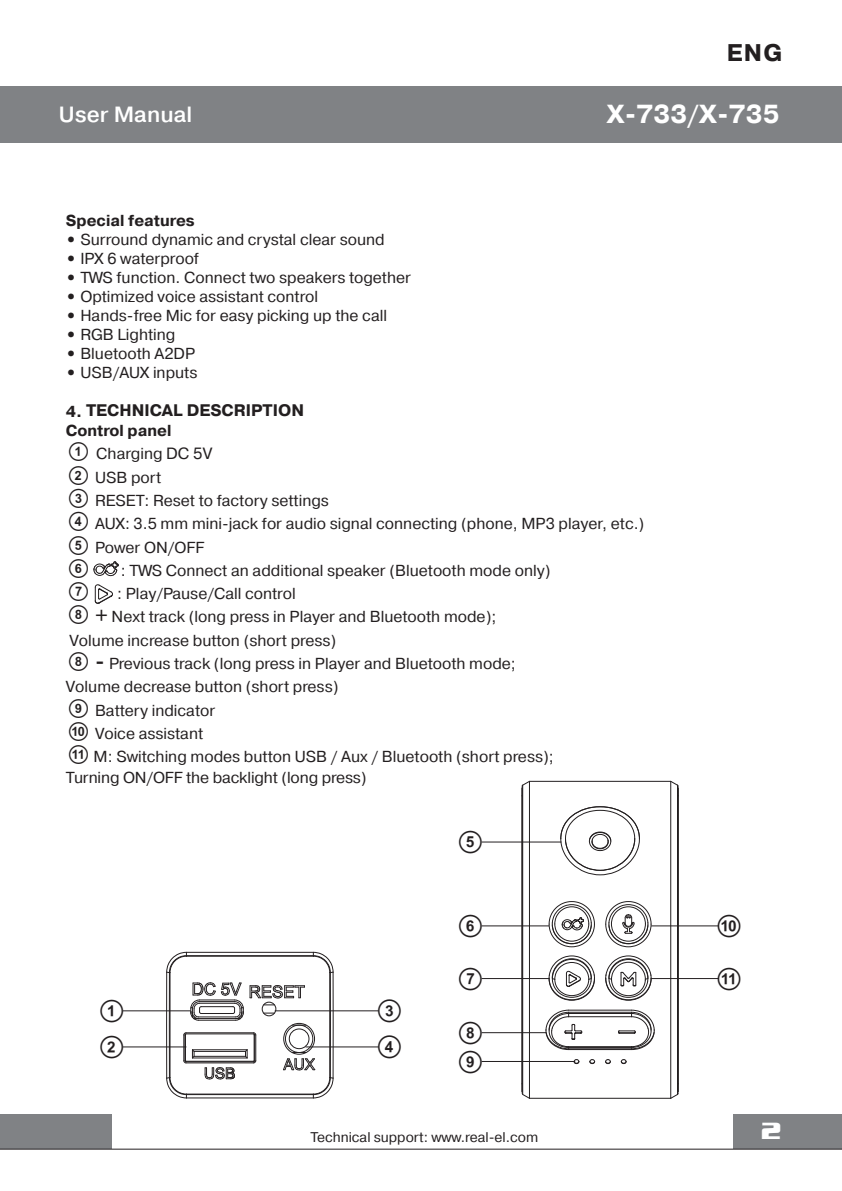
<style>
.page{position:relative;width:842px;height:1191px;background:#fff}
.page>*{position:absolute;margin:0;border:0;box-sizing:border-box;transform-origin:0 0}
.t1{font:700 26px "Pragmatica";color:#fff}
.t2{font:25.4px/36px "SVEN";color:#231f20}
.t3{font:700 24px "Pragmatica";color:#231f20}
.t4{font:700 23.2px "Enter Sansman";color:#fff;scale:1.19 1}
.t5{font:500 22px "Pragmatica";color:#fff}
.t6{font:21.2px "SVEN";color:#231f20}
.t7{font:700 16.6px "Pragmatica";color:#231f20}
.t8{font:15.8px/23.4px "Pragmatica";color:#231f20}
.t9{font:700 15.8px "Pragmatica";color:#231f20}
.t10{font:14px "Pragmatica";color:#231f20}
.s1{font-weight:700}
.s2{font-size:15.8px}
.s3{font-family:"SVEN";font-size:21.2px}
.s4{font-size:16.2px}
.s5{font-weight:700;font-size:19px}
.s6{font-family:"Bodoni";font-size:29.6px}
</style>
<div class="page">
<div style="left:0;top:86px;width:842px;height:57px;background:#808285"></div>
<div style="left:733px;top:1114px;width:109px;height:35px;background:#808285"></div>
<div style="left:0;top:1114px;width:112px;height:35px;background:#808285"></div>
<hr style="left:0;top:1148px;width:842px;height:1px;background:#231f20">
<hr style="left:482px;top:841px;width:79px;height:1px;background:#231f20">
<hr style="left:123px;top:1010px;width:68px;height:1px;background:#231f20">
<hr style="left:275px;top:1010px;width:104px;height:1px;background:#231f20">
<hr style="left:123px;top:1046px;width:63px;height:1px;background:#231f20">
<hr style="left:306px;top:1046px;width:73px;height:1px;background:#231f20">
<hr style="left:482px;top:925px;width:67px;height:1px;background:#231f20">
<hr style="left:482px;top:978px;width:67px;height:1px;background:#231f20">
<hr style="left:651px;top:925px;width:68px;height:1px;background:#231f20">
<hr style="left:651px;top:978px;width:68px;height:1px;background:#231f20">
<hr style="left:482px;top:1032px;width:64px;height:1px;background:#231f20">
<hr style="left:482px;top:1061px;width:93px;height:1px;background:#231f20">
<hr style="left:521px;top:788px;width:1px;height:303px;background:#231f20">
<hr style="left:678px;top:788px;width:1px;height:303px;background:#231f20">
<hr style="left:529px;top:1097px;width:142px;height:1px;background:#231f20">
<svg style="left:521px;top:1093px;width:10px;height:6px"></svg>
<hr style="left:522px;top:785px;width:1px;height:309px;background:#231f20">
<hr style="left:529px;top:781px;width:1px;height:317px;background:#231f20">
<hr style="left:569px;top:1049px;width:62px;height:1px;background:#231f20">
<hr style="left:569px;top:1048px;width:62px;height:1px;background:#231f20">
<hr style="left:569px;top:1047px;width:62px;height:1px;background:#231f20">
<hr style="left:569px;top:1046px;width:62px;height:1px;background:#231f20">
<hr style="left:569px;top:1016px;width:62px;height:1px;background:#231f20">
<hr style="left:569px;top:1013px;width:62px;height:1px;background:#231f20">
<hr style="left:569px;top:1011px;width:62px;height:1px;background:#231f20">
<hr style="left:569px;top:1009px;width:62px;height:1px;background:#231f20">
<hr style="left:670px;top:781px;width:1px;height:317px;background:#231f20">
<hr style="left:677px;top:786px;width:1px;height:307px;background:#231f20">
<hr style="left:529px;top:781px;width:142px;height:1px;background:#231f20">
<svg style="left:521px;top:780px;width:10px;height:7px"></svg>
<svg style="left:669px;top:1092px;width:10px;height:7px"></svg>
<svg style="left:669px;top:780px;width:10px;height:7px"></svg>
<svg style="left:545px;top:1009px;width:38px;height:41px"></svg>
<svg style="left:560px;top:806px;width:80px;height:70px"></svg>
<svg style="left:620px;top:1059px;width:7px;height:5px"></svg>
<svg style="left:605px;top:1059px;width:6px;height:5px"></svg>
<svg style="left:589px;top:1059px;width:7px;height:5px"></svg>
<svg style="left:573px;top:1059px;width:7px;height:5px"></svg>
<svg style="left:617px;top:1009px;width:38px;height:41px"></svg>
<svg style="left:605px;top:901px;width:47px;height:46px"></svg>
<svg style="left:548px;top:901px;width:47px;height:46px"></svg>
<svg style="left:605px;top:955px;width:47px;height:46px"></svg>
<svg style="left:548px;top:955px;width:47px;height:46px"></svg>
<svg style="left:166px;top:951px;width:168px;height:148px"></svg>
<svg style="left:93px;top:561px;width:26px;height:16px"></svg>
<svg style="left:94px;top:584px;width:19px;height:20px"></svg>
<h3 class="t5" style="left:59px;top:101px;width:135px">User Manual</h3>
<h3 class="t3" style="left:727px;top:37px;width:57px">ENG</h3>
<h1 class="t1" style="left:606px;top:97px;width:175px">X-733/X-735</h1>
<p class="t9" style="left:66px;top:210px;width:130px">Special features</p>
<p class="t8" style="left:66px;top:228px;width:320px"><span class="s1">•</span> Surround dynamic and crystal clear sound</p>
<p class="t8" style="left:66px;top:247px;width:135px"><span class="s1">•</span> IPX 6 waterproof</p>
<p class="t8" style="left:66px;top:266px;width:347px"><span class="s1">•</span> TWS function. Connect two speakers together</p>
<p class="t8" style="left:66px;top:285px;width:254px"><span class="s1">•</span> Optimized voice assistant control</p>
<p class="t8" style="left:66px;top:304px;width:323px"><span class="s1">•</span> Hands-free Mic for easy picking up the call</p>
<p class="t8" style="left:66px;top:323px;width:111px"><span class="s1">•</span> RGB Lighting</p>
<p class="t8" style="left:66px;top:342px;width:131px"><span class="s1">•</span> Bluetooth A2DP</p>
<p class="t8" style="left:66px;top:361px;width:133px"><span class="s1">•</span> USB/AUX inputs</p>
<p class="t7" style="left:66px;top:400px;width:240px"><span class="s2">4.</span> TECHNICAL DESCRIPTION</p>
<p class="t8" style="left:66px;top:419px;width:580px"><span class="s1">Control panel<br></span><span class="s3">A</span> Charging <span class="s4">DC 5V<br></span><span class="s3">B</span> USB port<br><span class="s3">C</span> RESET: Reset to factory settings<br><span class="s3">D</span> AUX: 3.5 mm mini-jack for audio signal connecting (phone, MP3 player, etc.)<br><span class="s3">E</span> Power ON/OFF</p>
<h3 class="t6" style="left:66px;top:556px;width:27px">F</h3>
<p class="t8" style="left:121px;top:559px;width:431px">: TWS Connect an additional speaker (Bluetooth mode only)</p>
<h3 class="t6" style="left:66px;top:579px;width:27px">G</h3>
<p class="t8" style="left:66px;top:582px;width:489px;text-indent:51px">: Play/Pause/Call control<br><span class="s3">H</span> <span class="s5">+</span> Next track (long press in Player and Bluetooth mode); Volume increase button (short press)<br><span class="s3">H</span> <span class="s6">-</span> Previous track (long press in Player and Bluetooth mode; Volume decrease button (short press)<br><span class="s3">I</span> Battery indicator<br><span class="s3">J</span> Voice assistant<br><span class="s3">K</span> M: Switching modes button USB / Aux / Bluetooth (short press);</p>
<p class="t8" style="left:66px;top:766px;width:302px">Turning ON/OFF the backlight (long press)</p>
<h2 class="t2" style="left:96px;top:993px;width:32px">A<br>B</h2>
<h2 class="t2" style="left:374px;top:993px;width:32px">C<br>D</h2>
<h2 class="t2" style="left:455px;top:824px;width:32px">E</h2>
<h2 class="t2" style="left:455px;top:900px;width:32px;line-height:52.6px">F<br>G</h2>
<h2 class="t2" style="left:714px;top:900px;width:32px;line-height:52.6px">J<br>K</h2>
<h2 class="t2" style="left:455px;top:1019px;width:32px;line-height:28.8px">H<br>I</h2>
<p class="t10" style="left:311px;top:1128px;width:229px">Technical support: www.real-el.com</p>
<h3 class="t4" style="left:760px;top:1118px;width:19px">2</h3>
</div>
